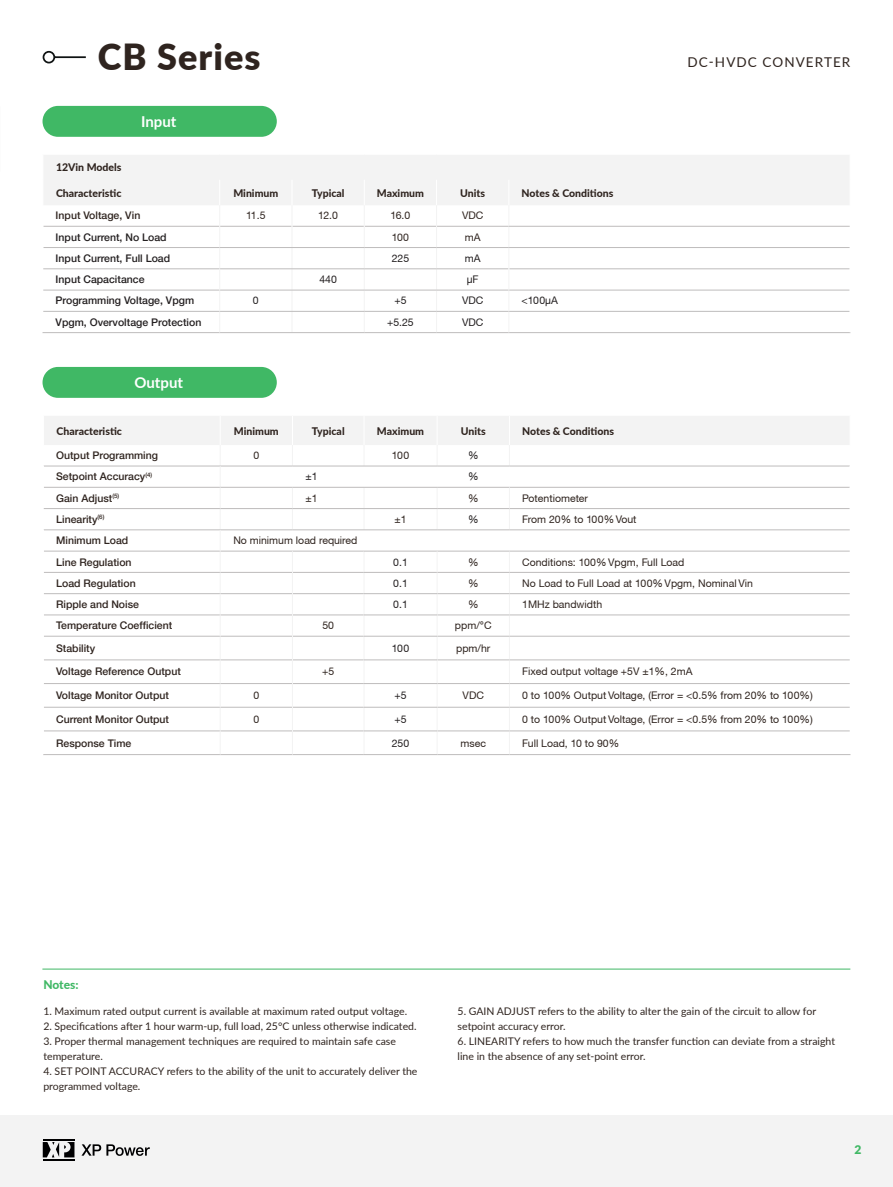
<style>
.page{position:relative;width:893px;height:1187px;background:#fff}
.page>*{position:absolute;margin:0;border:0;box-sizing:border-box;transform-origin:0 0}
.t1{font:900 36px "Lato";letter-spacing:.03em;color:#2f241f}
.t2{font:700 15px "Lato";color:#fff}
.t3{font:13.5px "Lato";letter-spacing:.08em;color:#2f241f}
.t4{font:800 12px "Lato";letter-spacing:-.005em;color:#40b865}
.t5{font:900 12px "Lato";color:#40b865}
.t6{font:10.5px "Lato";color:#2f241f}
.t7{font:10.5px "Helvetica Neue CE";color:#2f241f}
.t8{font:500 10.5px "Helvetica Neue LT";color:#2f241f}
.t9{font:800 10.5px "Lato";color:#2f241f}
.t10{font:500 10.5px "Helvetica Neue LT";color:#231f20}
.t11{font:10.5px "Helvetica Neue CE";color:#231f20}
</style>
<div class="page">
<hr style="left:42px;top:968px;width:808px;height:1px;background:#40b865">
<div style="left:0;top:1114px;width:893px;height:72px;background:#f3f3f3"></div>
<svg style="left:43px;top:50px;width:43px;height:14px"></svg>
<svg style="left:81px;top:1144px;width:69px;height:11px"></svg>
<hr style="left:43px;top:1138px;width:31px;height:2px;background:#000001">
<svg style="left:43px;top:1142px;width:31px;height:15px"></svg>
<hr style="left:43px;top:1158px;width:31px;height:2px;background:#000001">
<div style="left:43px;top:367px;width:234px;height:31px;background:#40b865;border-radius:15px"></div>
<hr style="left:220px;top:754px;width:72px;height:1px;background:#bebcbc">
<hr style="left:292px;top:754px;width:72px;height:1px;background:#bebcbc">
<hr style="left:437px;top:754px;width:72px;height:1px;background:#bebcbc">
<hr style="left:43px;top:754px;width:177px;height:1px;background:#bebcbc">
<hr style="left:364px;top:754px;width:73px;height:1px;background:#bebcbc">
<hr style="left:509px;top:754px;width:341px;height:1px;background:#bebcbc">
<svg style="left:43px;top:416px;width:807px;height:338px"></svg>
<div style="left:43px;top:106px;width:234px;height:31px;background:#40b865;border-radius:15px"></div>
<hr style="left:43px;top:332px;width:177px;height:1px;background:#bebcbc">
<hr style="left:220px;top:332px;width:72px;height:1px;background:#bebcbc">
<hr style="left:292px;top:332px;width:72px;height:1px;background:#bebcbc">
<hr style="left:364px;top:332px;width:73px;height:1px;background:#bebcbc">
<hr style="left:437px;top:332px;width:72px;height:1px;background:#bebcbc">
<hr style="left:509px;top:332px;width:341px;height:1px;background:#bebcbc">
<svg style="left:43px;top:155px;width:807px;height:177px"></svg>
<p class="t1" style="left:98px;top:29px;width:164px">CB Series</p>
<p class="t2" style="left:141px;top:111px;width:37px">Input</p>
<p class="t9" style="left:56px;top:160px;width:67px">12Vin Models</p>
<p class="t9" style="left:56px;top:185px;width:67px">Characteristic</p>
<p class="t9" style="left:233px;top:185px;width:46px">Minimum</p>
<p class="t9" style="left:312px;top:185px;width:34px">Typical</p>
<p class="t9" style="left:377px;top:185px;width:49px">Maximum</p>
<p class="t9" style="left:460px;top:185px;width:26px">Units</p>
<p class="t9" style="left:522px;top:185px;width:93px">Notes &amp; Conditions</p>
<p class="t8" style="left:56px;top:209px;width:86px">Input Voltage, Vin</p>
<p class="t7" style="left:246px;top:209px;width:21px">11.5</p>
<p class="t7" style="left:318px;top:209px;width:21px">12.0</p>
<p class="t7" style="left:390px;top:209px;width:21px">16.0</p>
<p class="t7" style="left:462px;top:209px;width:23px">VDC</p>
<p class="t10" style="left:56px;top:231px;width:113px">Input Current, No Load</p>
<p class="t7" style="left:392px;top:230px;width:19px">100</p>
<p class="t7" style="left:465px;top:230px;width:17px">mA</p>
<p class="t10" style="left:56px;top:252px;width:116px">Input Current, Full Load</p>
<p class="t11" style="left:392px;top:252px;width:19px">225</p>
<p class="t11" style="left:465px;top:252px;width:17px">mA</p>
<p class="t10" style="left:56px;top:273px;width:90px">Input Capacitance</p>
<p class="t11" style="left:319px;top:273px;width:19px">440</p>
<p class="t11" style="left:467px;top:273px;width:13px">μF</p>
<p class="t10" style="left:56px;top:294px;width:140px">Programming Voltage, Vpgm</p>
<p class="t11" style="left:253px;top:294px;width:7px">0</p>
<p class="t11" style="left:394px;top:294px;width:14px">+5</p>
<p class="t11" style="left:462px;top:294px;width:23px">VDC</p>
<p class="t11" style="left:522px;top:294px;width:38px">&lt;100μA</p>
<p class="t10" style="left:56px;top:316px;width:147px">Vpgm, Overvoltage Protection</p>
<p class="t11" style="left:387px;top:316px;width:28px">+5.25</p>
<p class="t11" style="left:462px;top:316px;width:23px">VDC</p>
<p class="t2" style="left:134px;top:372px;width:50px">Output</p>
<p class="t3" style="left:687px;top:52px;width:164px">DC-HVDC CONVERTER</p>
<p class="t9" style="left:57px;top:423px;width:67px">Characteristic</p>
<p class="t9" style="left:234px;top:423px;width:46px">Minimum</p>
<p class="t9" style="left:312px;top:423px;width:34px">Typical</p>
<p class="t9" style="left:377px;top:423px;width:49px">Maximum</p>
<p class="t9" style="left:461px;top:423px;width:26px">Units</p>
<p class="t9" style="left:522px;top:423px;width:93px">Notes &amp; Conditions</p>
<p class="t8" style="left:56px;top:449px;width:103px">Output Programming</p>
<p class="t7" style="left:253px;top:449px;width:7px">0</p>
<p class="t7" style="left:392px;top:449px;width:19px">100</p>
<p class="t11" style="left:468px;top:449px;width:12px">%</p>
<p class="t8" style="left:56px;top:470px;width:98px">Setpoint Accuracy<sup>(4)</sup></p>
<p class="t11" style="left:306px;top:470px;width:14px">±1</p>
<p class="t11" style="left:468px;top:470px;width:12px">%</p>
<p class="t8" style="left:56px;top:491px;width:65px">Gain Adjust<sup>(5)</sup></p>
<p class="t7" style="left:306px;top:491px;width:14px">±1</p>
<p class="t7" style="left:468px;top:491px;width:12px">%</p>
<p class="t7" style="left:522px;top:491px;width:67px">Potentiometer</p>
<p class="t8" style="left:56px;top:513px;width:50px">Linearity<sup>(6)</sup></p>
<p class="t7" style="left:394px;top:513px;width:14px">±1</p>
<p class="t11" style="left:468px;top:513px;width:12px">%</p>
<p class="t7" style="left:522px;top:513px;width:116px">From 20% to 100% Vout</p>
<p class="t8" style="left:56px;top:534px;width:74px">Minimum Load</p>
<p class="t7" style="left:233px;top:534px;width:126px">No minimum load required</p>
<p class="t8" style="left:56px;top:555px;width:77px">Line Regulation</p>
<p class="t11" style="left:393px;top:555px;width:16px">0.1</p>
<p class="t7" style="left:468px;top:555px;width:12px">%</p>
<p class="t7" style="left:522px;top:555px;width:164px">Conditions: 100% Vpgm, Full Load</p>
<p class="t8" style="left:56px;top:576px;width:81px">Load Regulation</p>
<p class="t11" style="left:393px;top:576px;width:16px">0.1</p>
<p class="t7" style="left:468px;top:576px;width:12px">%</p>
<p class="t7" style="left:522px;top:576px;width:232px">No Load to Full Load at 100% Vpgm, Nominal Vin</p>
<p class="t8" style="left:56px;top:598px;width:84px">Ripple and Noise</p>
<p class="t11" style="left:393px;top:598px;width:16px">0.1</p>
<p class="t7" style="left:468px;top:598px;width:12px">%</p>
<p class="t7" style="left:522px;top:598px;width:82px">1MHz bandwidth</p>
<p class="t8" style="left:56px;top:619px;width:118px">Temperature Coefficient</p>
<p class="t7" style="left:322px;top:619px;width:13px">50</p>
<p class="t7" style="left:455px;top:619px;width:38px">ppm/°C</p>
<p class="t8" style="left:56px;top:641px;width:41px">Stability</p>
<p class="t11" style="left:392px;top:641px;width:19px">100</p>
<p class="t7" style="left:456px;top:641px;width:36px">ppm/hr</p>
<p class="t8" style="left:56px;top:665px;width:126px">Voltage Reference Output</p>
<p class="t7" style="left:322px;top:665px;width:14px">+5</p>
<p class="t7" style="left:522px;top:665px;width:172px">Fixed output voltage +5V ±1%, 2mA</p>
<p class="t8" style="left:56px;top:689px;width:114px">Voltage Monitor Output</p>
<p class="t7" style="left:253px;top:689px;width:7px">0</p>
<p class="t11" style="left:394px;top:689px;width:14px">+5</p>
<p class="t7" style="left:463px;top:689px;width:23px">VDC</p>
<p class="t7" style="left:522px;top:689px;width:292px">0 to 100% Output Voltage, (Error = &lt;0.5% from 20% to 100%)</p>
<p class="t8" style="left:56px;top:712px;width:114px">Current Monitor Output</p>
<p class="t7" style="left:253px;top:712px;width:7px">0</p>
<p class="t11" style="left:394px;top:712px;width:14px">+5</p>
<p class="t7" style="left:522px;top:712px;width:292px">0 to 100% Output Voltage, (Error = &lt;0.5% from 20% to 100%)</p>
<p class="t8" style="left:56px;top:736px;width:77px">Response Time</p>
<p class="t11" style="left:392px;top:736px;width:19px">250</p>
<p class="t7" style="left:461px;top:736px;width:27px">msec</p>
<p class="t7" style="left:522px;top:736px;width:99px">Full Load, 10 to 90%</p>
<p class="t4" style="left:43px;top:975px;width:37px">Notes:</p>
<p class="t6" style="left:43px;top:1003px;width:365px">1. Maximum rated output current is available at maximum rated output voltage.</p>
<p class="t6" style="left:43px;top:1018px;width:375px">2. Specifications after 1 hour warm-up, full load, 25°C unless otherwise indicated.</p>
<p class="t6" style="left:43px;top:1033px;width:354px">3. Proper thermal management techniques are required to maintain safe case</p>
<p class="t6" style="left:43px;top:1048px;width:61px">temperature.</p>
<p class="t6" style="left:43px;top:1063px;width:376px">4. SET POINT ACCURACY refers to the ability of the unit to accurately deliver the</p>
<p class="t6" style="left:43px;top:1078px;width:99px">programmed voltage.</p>
<p class="t6" style="left:458px;top:1003px;width:360px">5. GAIN ADJUST refers to the ability to alter the gain of the circuit to allow for</p>
<p class="t6" style="left:458px;top:1018px;width:110px">setpoint accuracy error.</p>
<p class="t6" style="left:458px;top:1033px;width:379px">6. LINEARITY refers to how much the transfer function can deviate from a straight</p>
<p class="t6" style="left:458px;top:1048px;width:190px">line in the absence of any set-point error.</p>
<p class="t5" style="left:854px;top:1140px;width:8px">2</p>
</div>
